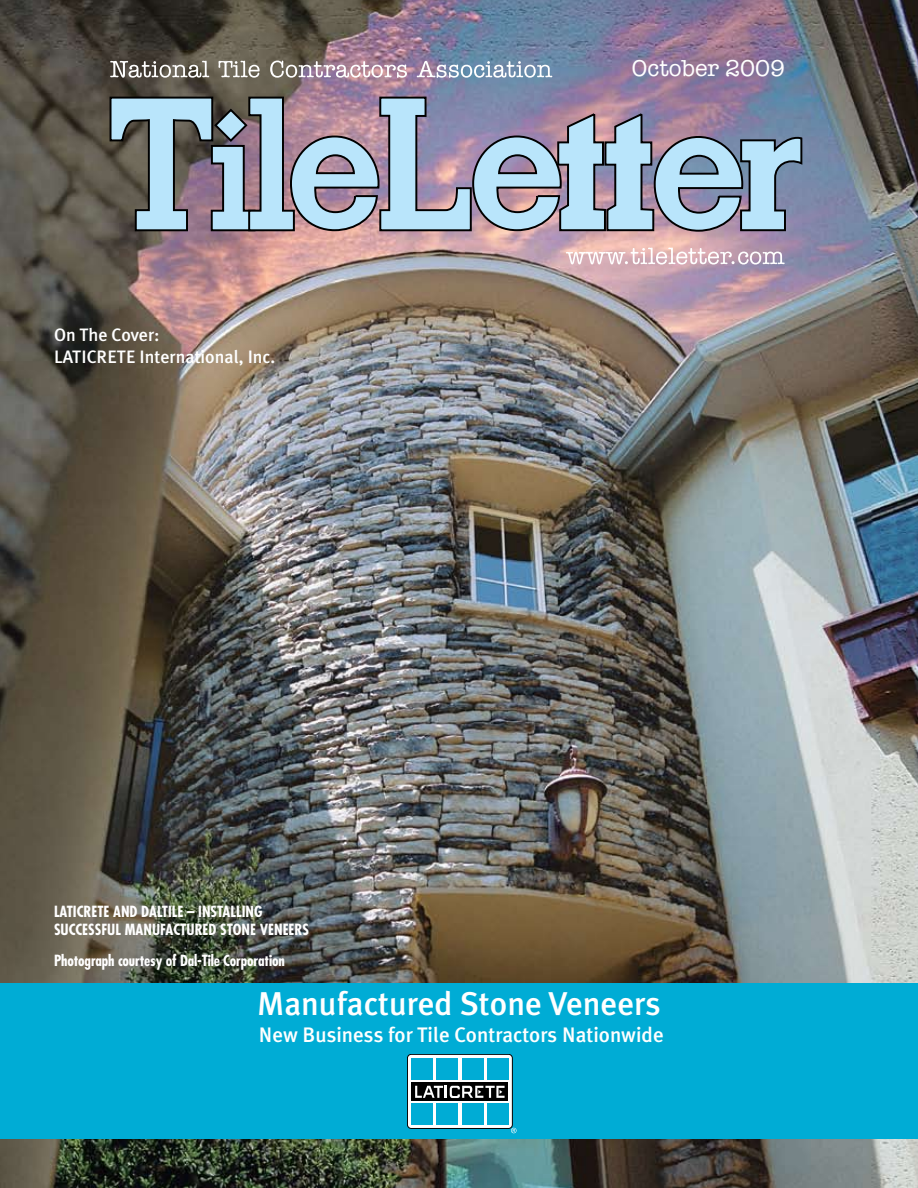
<style>
.page{position:relative;width:918px;height:1188px;background:#fff}
.page>*{position:absolute;margin:0;border:0;box-sizing:border-box;transform-origin:0 0}
.t1{font:500 33px "Meta Plus";color:#fff}
.t2{font:23.55px "American Typewriter";color:#fff}
.t3{font:500 21px "Meta Plus";color:#fff}
.t4{font:500 18px/21.6px "Meta Plus";color:#fff}
.t5{font:700 condensed 15px/18px "Futura";color:#fff}
</style>
<div class="page">
<img style="left:0;top:0;width:918px;height:1188px">
<div style="left:0;top:983px;width:918px;height:156px;background:#00acd5"></div>
<svg style="left:110px;top:96px;width:692px;height:137px;background:#979fb3"></svg>
<svg style="left:110px;top:61px;width:99px;height:17px"></svg>
<svg style="left:218px;top:61px;width:42px;height:17px"></svg>
<svg style="left:270px;top:61px;width:137px;height:17px"></svg>
<svg style="left:417px;top:61px;width:135px;height:17px"></svg>
<svg style="left:566px;top:248px;width:219px;height:17px"></svg>
<svg style="left:407px;top:1054px;width:105px;height:74px;background:#cee6ec"></svg>
<div style="left:407px;top:1054px;width:106px;height:75px;border:1px solid #000;border-radius:4px"></div>
<div style="left:411px;top:1103px;width:21px;height:21px;background:#00acd5"></div>
<div style="left:437px;top:1103px;width:21px;height:21px;background:#00acd5"></div>
<div style="left:462px;top:1103px;width:21px;height:21px;background:#00acd5"></div>
<div style="left:487px;top:1103px;width:21px;height:21px;background:#00acd5"></div>
<div style="left:411px;top:1082px;width:97px;height:18px;background:#000"></div>
<svg style="left:415px;top:1086px;width:90px;height:12px"></svg>
<div style="left:411px;top:1058px;width:21px;height:22px;background:#00acd5"></div>
<div style="left:437px;top:1058px;width:21px;height:22px;background:#00acd5"></div>
<div style="left:462px;top:1058px;width:21px;height:22px;background:#00acd5"></div>
<div style="left:487px;top:1058px;width:21px;height:22px;background:#00acd5"></div>
<svg style="left:511px;top:1128px;width:6px;height:5px"></svg>
<p class="t4" style="left:54px;top:324px;width:223px">On The Cover:<br>LATICRETE International, Inc.</p>
<p class="t5" style="left:54px;top:903px;width:102px">LATICRETE AND DALTILE</p>
<p class="t5" style="left:187px;top:903px;width:37px">– INSTALLI</p>
<p class="t5" style="left:54px;top:903px;width:257px;text-indent:192px">NG<br>SUCCESSFUL MANUFACTURED STONE VENEERS</p>
<p class="t5" style="left:54px;top:952px;width:232px">PHOTOGRAPH COURTESY OF DAL-TILE CORPORATION</p>
<h2 class="t2" style="left:632px;top:50px;width:155px">October 2009</h2>
<h1 class="t1" style="left:257px;top:984px;width:405px">Manufactured Stone Veneers</h1>
<h3 class="t3" style="left:259px;top:1022px;width:406px">New Business for Tile Contractors Nationwide</h3>
</div>
